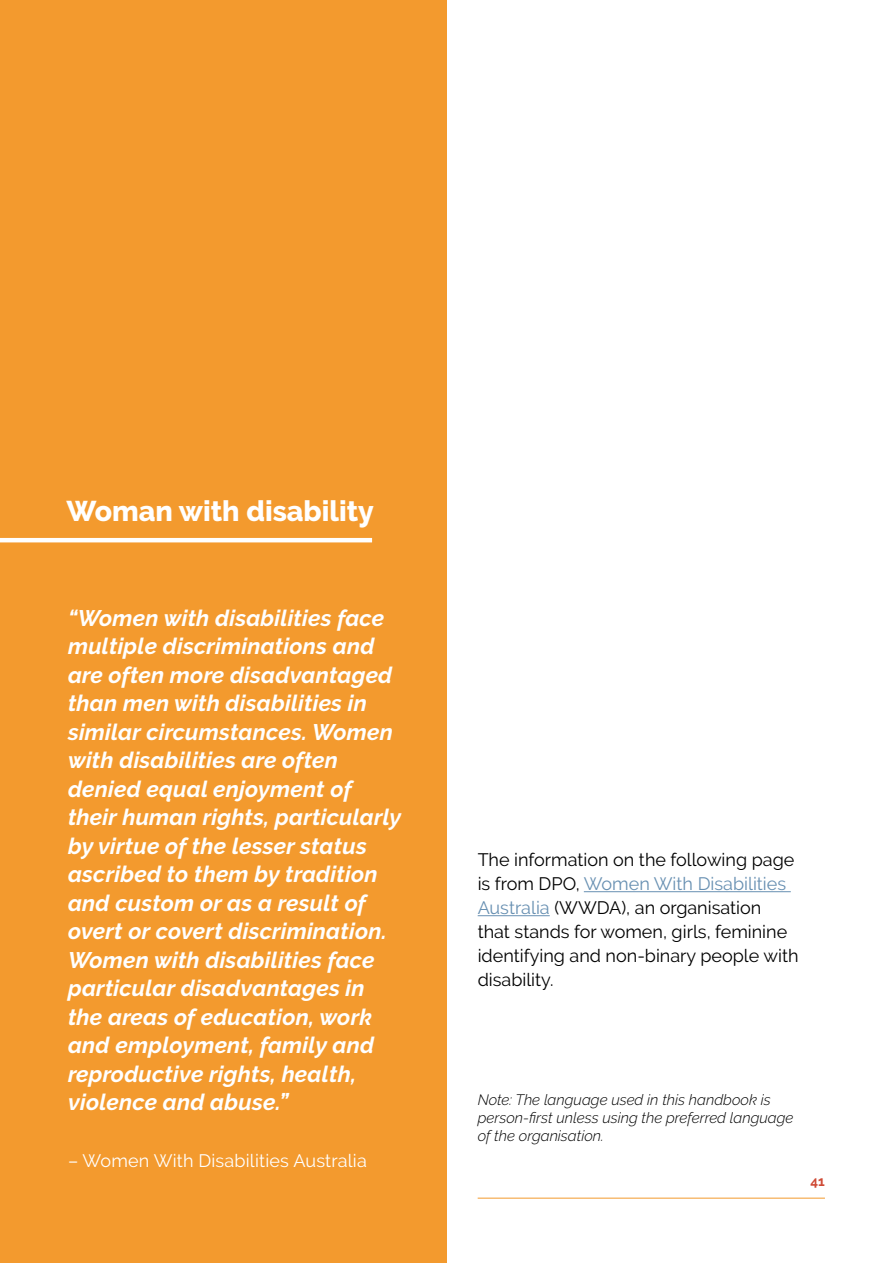
<style>
.page{position:relative;width:893px;height:1263px;background:#fff}
.page>*{position:absolute;margin:0;border:0;box-sizing:border-box;transform-origin:0 0}
.t1{font:800 28.5px "Raleway";color:#fff}
.t2{font:italic 700 22.5px/28.5px "Raleway";letter-spacing:.01em;color:#fff}
.t3{font:18px/24px "Raleway";color:#000}
.t4{font:18px "Raleway";letter-spacing:.01em;color:#fff}
.t5{font:italic 300 15px/18px "Raleway";color:#000}
.t6{font:700 13.5px "Raleway";color:#cf4a35}
.s1{color:#6890b2}
</style>
<div class="page">
<hr style="left:584px;top:891px;width:207px;height:1px;background:#6890b2">
<hr style="left:478px;top:915px;width:72px;height:1px;background:#6890b2">
<div style="left:0;top:0;width:446px;height:1263px;background:#f39a2e"></div>
<hr style="left:0;top:538px;width:372px;height:4px;background:#fff">
<hr style="left:478px;top:1198px;width:347px;height:1px;background:#f39a2e">
<p class="t1" style="left:67px;top:495px;width:309px">Woman with disability</p>
<p class="t2" style="left:68px;top:604px;width:335px">“Women with disabilities face multiple discriminations and are often more disadvantaged than men with disabilities in similar circumstances. Women with disabilities are often denied equal enjoyment of their human rights, particularly by virtue of the lesser status ascribed to them by tradition and custom or as a result of overt or covert discrimination.<br>Women with disabilities face particular disadvantages in the areas of education, work and employment, family and reproductive rights, health, violence and abuse.”</p>
<p class="t4" style="left:68px;top:1150px;width:300px">– Women With Disabilities Australia</p>
<p class="t3" style="left:478px;top:848px;width:322px">The information on the following page is from DPO, <span class="s1">Women With Disabilities Australia</span> (WWDA), an organisation<br>that stands for women, girls, feminine identifying and non-binary people with disability.</p>
<p class="t5" style="left:478px;top:1091px;width:317px">Note: The language used in this handbook is person-first unless using the preferred language of the organisation.</p>
<p class="t6" style="left:811px;top:1174px;width:16px">41</p>
</div>
